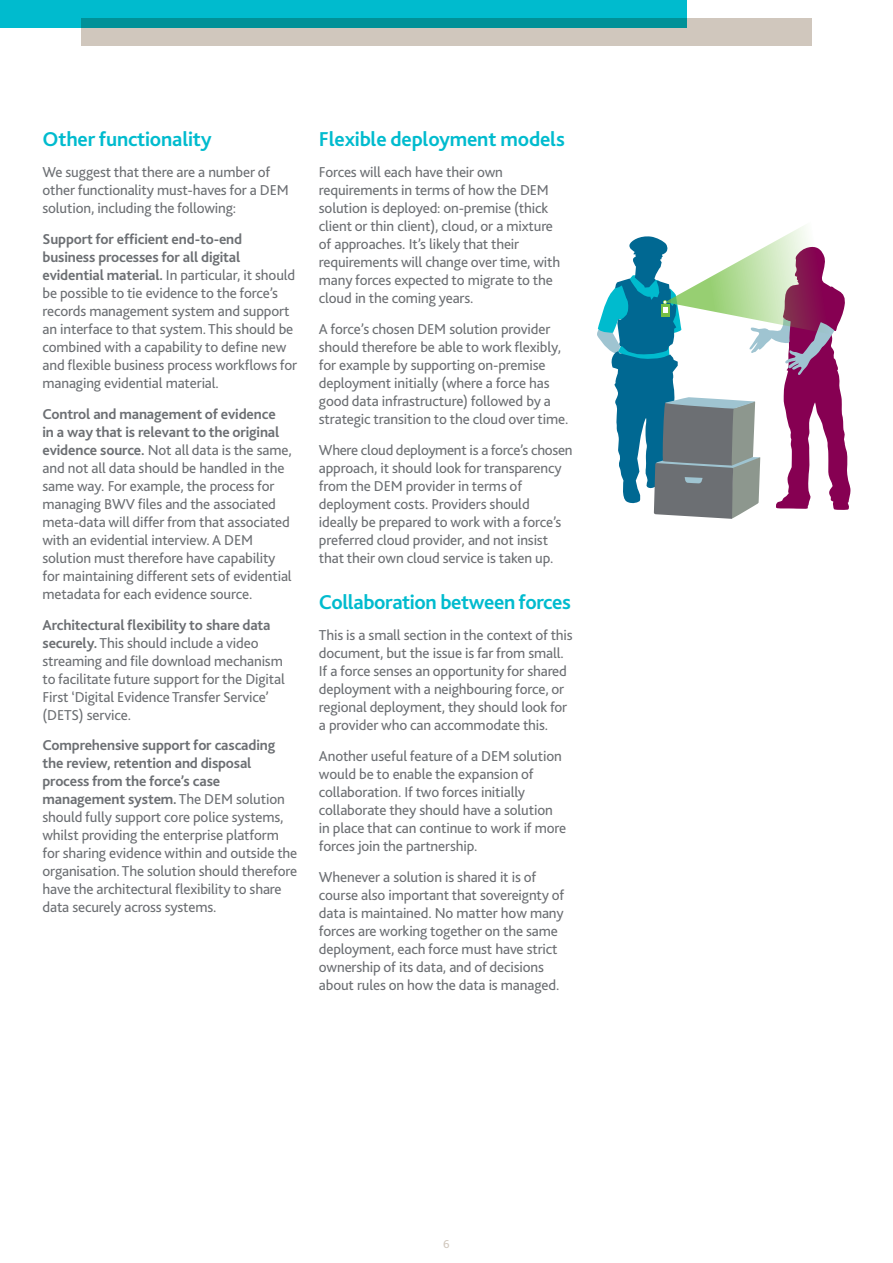
<style>
.page{position:relative;width:893px;height:1263px;background:#fff}
.page>*{position:absolute;margin:0;border:0;box-sizing:border-box;transform-origin:0 0}
.t1{font:700 21px "Bliss 2";letter-spacing:-.01em;color:#00bbce}
.t2{font:15px/18px "Bliss 2";letter-spacing:-.01em;color:#6c6f73}
.t3{font:12px "Bliss 2";color:#d0c7bd}
.s1{font-weight:700}
</style>
<div class="page">
<div style="left:0;top:0;width:687px;height:27px;background:#00bbce"></div>
<svg style="left:81px;top:18px;width:730px;height:28px;background:#91b6b1"></svg>
<svg style="left:597px;top:225px;width:253px;height:294px"></svg>
<h1 class="t1" style="left:43px;top:126px;width:171px">Other functionality</h1>
<p class="t2" style="left:43px;top:163px;width:248px">We suggest that there are a number of other functionality must-haves for a DEM solution, including the following:</p>
<p class="t2" style="left:43px;top:230px;width:256px"><span class="s1">Support for efficient end-to-end business processes for all digital evidential material.</span> In particular, it should be possible to tie evidence to the force’s records management system and support an interface to that system. This should be combined with a capability to define new and flexible business process workflows for managing evidential material.</p>
<p class="t2" style="left:43px;top:404px;width:251px"><span class="s1">Control and management of evidence<br>in a way that is relevant to the original evidence source.</span> Not all data is the same, and not all data should be handled in the same way. For example, the process for managing BWV files and the associated meta-data will differ from that associated with an evidential interview. A DEM solution must therefore have capability for maintaining different sets of evidential metadata for each evidence source.</p>
<p class="t2" style="left:43px;top:615px;width:244px"><span class="s1">Architectural flexibility to share data securely.</span> This should include a video streaming and file download mechanism to facilitate future support for the Digital First ‘Digital Evidence Transfer Service’ (DETS) service.</p>
<p class="t2" style="left:43px;top:736px;width:256px"><span class="s1">Comprehensive support for cascading the review, retention and disposal process from the force’s case management system.</span> The DEM solution should fully support core police systems, whilst providing the enterprise platform for sharing evidence within and outside the organisation. The solution should therefore have the architectural flexibility to share data securely across systems.</p>
<h1 class="t1" style="left:319px;top:126px;width:247px">Flexible deployment models</h1>
<p class="t2" style="left:319px;top:163px;width:243px">Forces will each have their own requirements in terms of how the DEM solution is deployed: on-premise (thick client or thin client), cloud, or a mixture of approaches. It’s likely that their requirements will change over time, with many forces expected to migrate to the cloud in the coming years.</p>
<p class="t2" style="left:319px;top:320px;width:251px">A force’s chosen DEM solution provider should therefore be able to work flexibly, for example by supporting on-premise deployment initially (where a force has good data infrastructure) followed by a strategic transition to the cloud over time.</p>
<p class="t2" style="left:319px;top:440px;width:255px">Where cloud deployment is a force’s chosen approach, it should look for transparency from the DEM provider in terms of deployment costs. Providers should ideally be prepared to work with a force’s preferred cloud provider, and not insist that their own cloud service is taken up.</p>
<h1 class="t1" style="left:319px;top:589px;width:253px">Collaboration between forces</h1>
<p class="t2" style="left:319px;top:626px;width:255px">This is a small section in the context of this document, but the issue is far from small.<br>If a force senses an opportunity for shared deployment with a neighbouring force, or regional deployment, they should look for a provider who can accommodate this.</p>
<p class="t2" style="left:319px;top:746px;width:249px">Another useful feature of a DEM solution would be to enable the expansion of collaboration. If two forces initially collaborate they should have a solution in place that can continue to work if more forces join the partnership.</p>
<p class="t2" style="left:319px;top:867px;width:247px">Whenever a solution is shared it is of course also important that sovereignty of data is maintained. No matter how many forces are working together on the same deployment, each force must have strict ownership of its data, and of decisions about rules on how the data is managed.</p>
<p class="t3" style="left:443px;top:1237px;width:8px">6</p>
</div>
